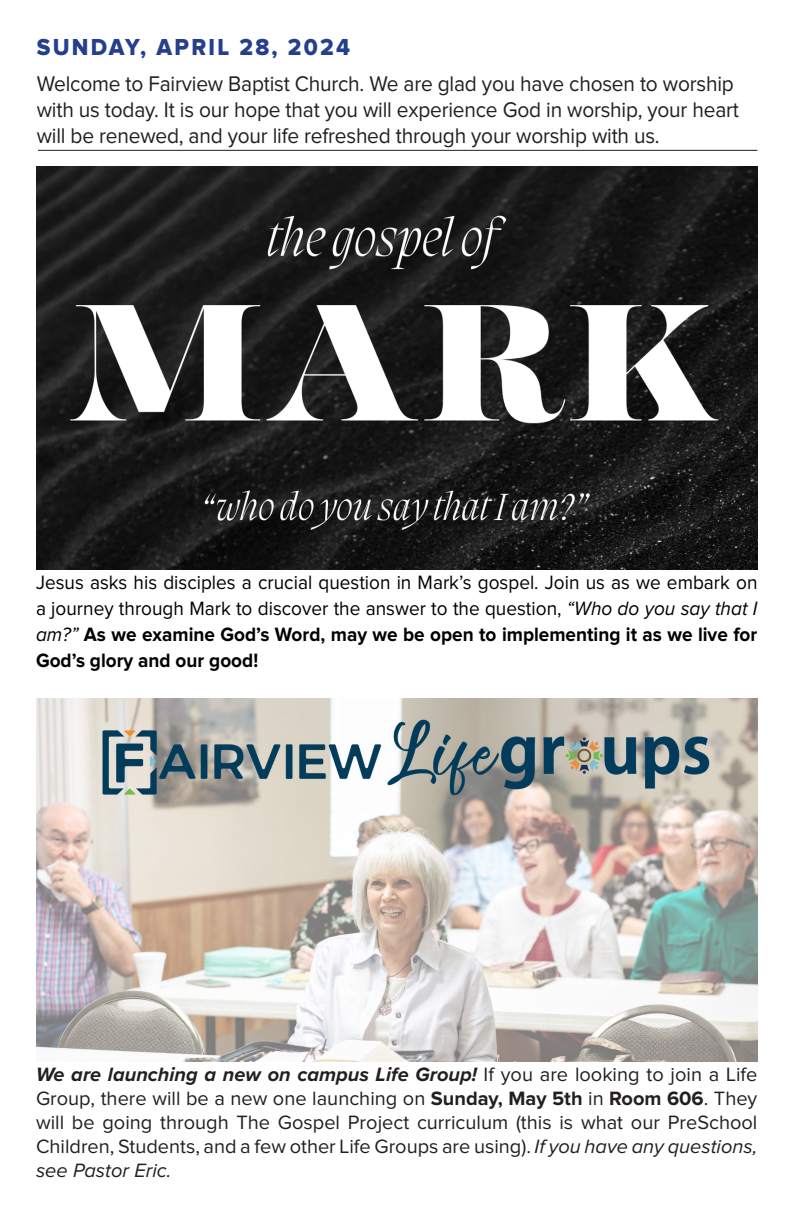
<style>
.page{position:relative;width:792px;height:1224px;background:#fff}
.page>*{position:absolute;margin:0;border:0;box-sizing:border-box;transform-origin:0 0}
.t1{font:24px "Proxima Nova Extrabld";letter-spacing:.1em;color:#253f8e;scale:.94 1}
.t2{font:22px/26px "Proxima Nova";letter-spacing:-.01em;color:#231f20;scale:.95 1}
.t3{font:20px/24px "Proxima Nova";color:#231f20;text-align:justify}
.t4{font:20px/26px "Proxima Nova";color:#000;text-align:justify;scale:.95 1}
.s1{font-style:italic}
.s2{font-weight:700}
.s3{font-weight:700;font-style:italic}
</style>
<div class="page">
<hr style="left:38px;top:150px;width:719px;height:1px;background:#231f20">
<img style="left:36px;top:166px;width:721px;height:404px">
<img style="left:36px;top:698px;width:721px;height:363px">
<p class="t1" style="left:37px;top:33px;width:335px">SUNDAY, APRIL 28, 2024</p>
<p class="t2" style="left:37px;top:71px;width:741px">Welcome to Fairview Baptist Church. We are glad you have chosen to worship with us today. It is our hope that you will experience God in worship, your heart will be renewed, and your life refreshed through your worship with us.</p>
<p class="t4" style="left:36px;top:570px;width:761px">Jesus asks his disciples a crucial question in Mark’s gospel. Join us as we embark on a journey through Mark to discover the answer to the question, <span class="s1">“Who do you say that I am?”</span> <span class="s2">As we examine God’s Word, may we be open to implementing it as we live for God’s glory and our good!</span></p>
<p class="t3" style="left:36px;top:1063px;width:723px"><span class="s3">We are launching a new on campus Life Group!</span> If you are looking to join a Life Group, there will be a new one launching on <span class="s2">Sunday, May 5th</span> in <span class="s2">Room 606</span>. They will be going through The Gospel Project curriculum (this is what our PreSchool Children, Students, and a few other Life Groups are using). <span class="s1">If you have any questions, see Pastor Eric.</span></p>
</div>
